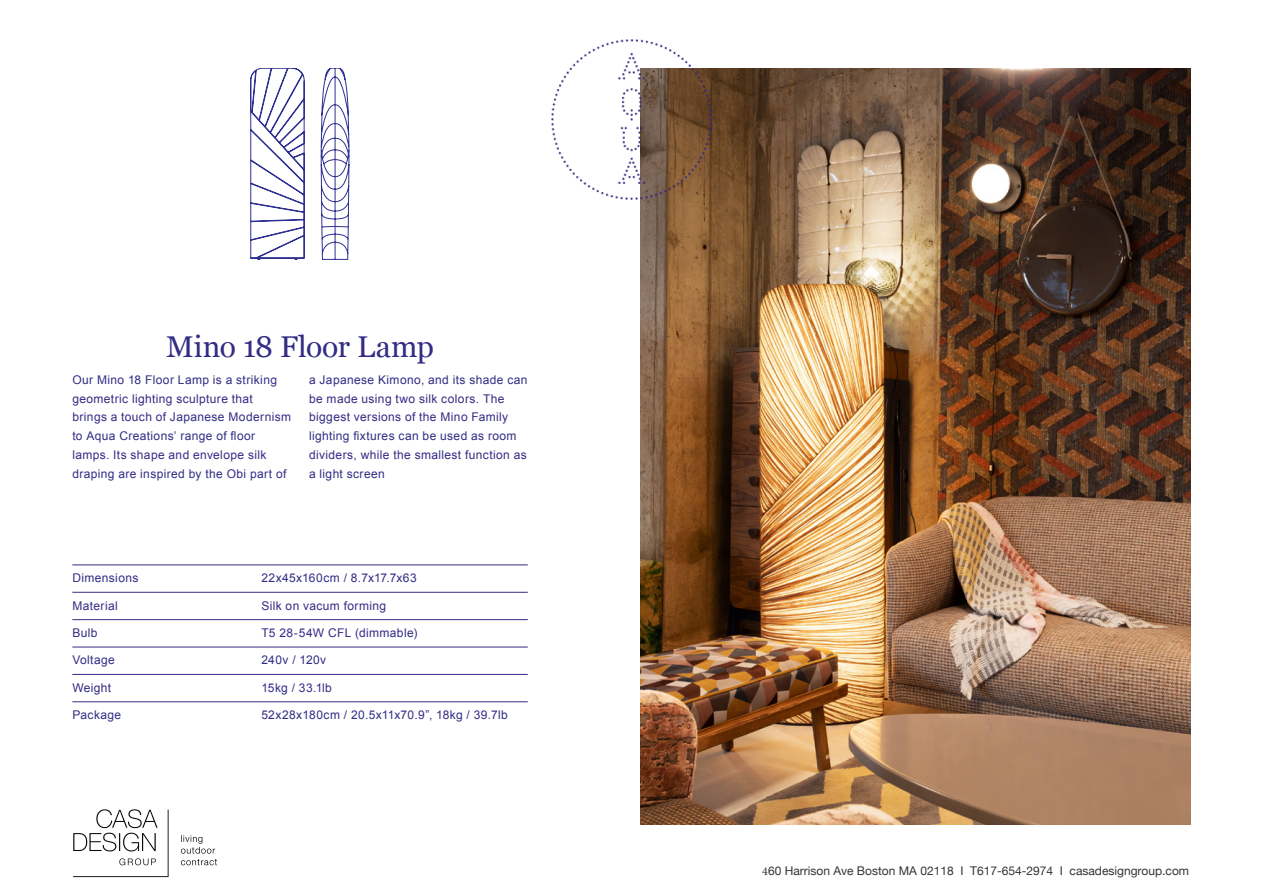
<style>
.page{position:relative;width:1263px;height:893px;background:#fff}
.page>*{position:absolute;margin:0;border:0;box-sizing:border-box;transform-origin:0 0}
.t1{font:30px "Georgia";letter-spacing:-.005em;color:#332c84}
.Body{font:12px/18.8px "Arial";letter-spacing:.03em;color:#332c84}
.Info{font:12px "Arial";letter-spacing:.03em;color:#332c84}
.t2{font:12px "Helvetica Neue";color:#343434}
.s1{font-family:"Minion Pro"}
</style>
<div class="page">
<img style="left:640px;top:68px;width:551px;height:757px">
<svg style="left:250px;top:68px;width:54px;height:191px"></svg>
<svg style="left:321px;top:68px;width:28px;height:191px"></svg>
<hr style="left:72px;top:564px;width:456px;height:1px;background:#332c84">
<hr style="left:72px;top:592px;width:456px;height:1px;background:#332c84">
<hr style="left:72px;top:619px;width:456px;height:1px;background:#332c84">
<hr style="left:72px;top:647px;width:456px;height:1px;background:#332c84">
<hr style="left:72px;top:674px;width:456px;height:1px;background:#332c84">
<hr style="left:72px;top:701px;width:456px;height:1px;background:#332c84">
<img style="left:552px;top:40px;width:159px;height:159px">
<img style="left:73px;top:809px;width:144px;height:69px">
<p class="t1" style="left:166px;top:324px;width:269px">Mino 18 Floor Lamp</p>
<p class="Body" style="left:72px;top:370px;width:220px">Our Mino 18 Floor Lamp is a striking geometric lighting sculpture that<br>brings a touch of Japanese Modernism to Aqua Creations’ range of floor lamps. Its shape and envelope silk draping are inspired by the Obi part of</p>
<p class="Body" style="left:309px;top:370px;width:220px">a Japanese Kimono, and its shade can be made using two silk colors. The biggest versions of the Mino Family lighting fixtures can be used as room dividers, while the smallest function as a light screen</p>
<p class="Info" style="left:72px;top:570px;width:68px">Dimensions</p>
<p class="Info" style="left:261px;top:570px;width:157px">22x45x160cm / 8.7x17.7x63</p>
<p class="Info" style="left:72px;top:598px;width:47px">Material</p>
<p class="Info" style="left:261px;top:598px;width:126px">Silk on vacum forming</p>
<p class="Info" style="left:72px;top:625px;width:27px">Bulb</p>
<p class="Info" style="left:261px;top:625px;width:158px">T5 28-54W CFL (dimmable)</p>
<p class="Info" style="left:72px;top:652px;width:44px">Voltage</p>
<p class="Info" style="left:261px;top:652px;width:66px">240v / 120v</p>
<p class="Info" style="left:72px;top:680px;width:40px">Weight</p>
<p class="Info" style="left:261px;top:680px;width:72px">15kg / 33.1lb</p>
<p class="Info" style="left:72px;top:707px;width:50px">Package</p>
<p class="Info" style="left:261px;top:707px;width:248px">52x28x180cm / 20.5x11x70.9”, 18kg / 39.7lb</p>
<p class="t2" style="left:762px;top:862px;width:428px"><span class="s1">4</span>60 Harrison Ave Boston MA 02118 I T617-654-2974 I casadesigngroup.com</p>
</div>
